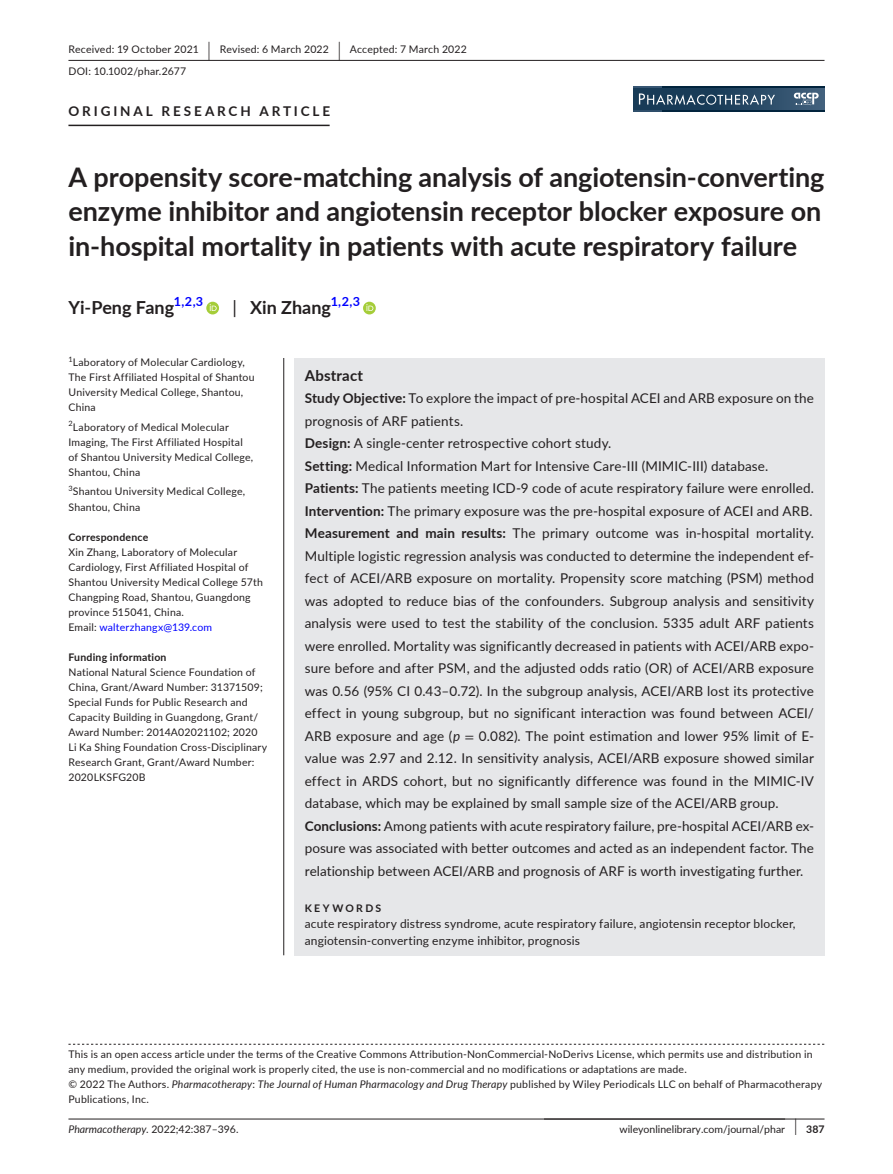
<style>
.page{position:relative;width:893px;height:1174px;background:#fff}
.page>*{position:absolute;margin:0;border:0;box-sizing:border-box;transform-origin:0 0}
.t1{font:700 27px/34.5px "Lato";letter-spacing:-.005em;color:#231f20;text-align:justify}
.t2{font:700 18px "Lato";letter-spacing:-.005em;color:#231f20}
.t3{font:700 15px "Lato";letter-spacing:.015em;color:#231f20}
.t4{font:13.5px/22.5px "Lato";letter-spacing:.01em;color:#231f20}
.t5{font:700 13.5px "Lato";letter-spacing:.215em;color:#231f20}
.t6{font:700 12.6px "Lato";color:#00f}
.t7{font:12px/16.5px "Lato";letter-spacing:.015em;color:#231f20}
.t8{font:10.5px/15px "Lato";letter-spacing:.02em;color:#231f20}
.t9{font:10.5px "Lato";color:#231f20}
.t10{font:italic 10.5px "Lato";color:#231f20}
.t11{font:700 10.5px "Lato";letter-spacing:.02em;color:#231f20}
.t12{font:700 10.5px "Lato";letter-spacing:.22em;color:#231f20}
.t13{font:7.35px "Lato";color:#231f20}
.s1{font-size:19.65px}
.s2{font-weight:400}
.s3{color:#00f}
.s4{font-weight:700}
.s5{font-style:italic}
.s6{font-family:"STIX"}
.s7{font-style:normal}
.s8{font-size:17.4px}
</style>
<div class="page">
<hr style="left:68px;top:1118px;width:756px;height:1px;background:#231f20">
<svg style="left:662px;top:86px;width:162px;height:26px"></svg>
<svg style="left:633px;top:86px;width:29px;height:26px"></svg>
<div style="left:633px;top:89px;width:191px;height:20px;background:linear-gradient(to right,#0d314d,#3b5a76)"></div>
<svg style="left:639px;top:93px;width:136px;height:12px;background:#536d82"></svg>
<svg style="left:794px;top:93px;width:25px;height:12px"></svg>
<hr style="left:68px;top:60px;width:756px;height:1px;background:#231f20">
<hr style="left:68px;top:125px;width:262px;height:1px;background:#231f20">
<svg style="left:206px;top:302px;width:13px;height:12px"></svg>
<svg style="left:210px;top:304px;width:7px;height:7px"></svg>
<svg style="left:363px;top:302px;width:13px;height:12px"></svg>
<svg style="left:366px;top:304px;width:7px;height:7px"></svg>
<div style="left:294px;top:358px;width:530px;height:597px;background:#e6e7e9"></div>
<hr style="left:283px;top:358px;width:1px;height:597px;background:#231f20">
<svg style="left:68px;top:1043px;width:756px;height:1px"></svg>
<p class="t8" style="left:68px;top:38px;width:400px;line-height:21.8px">Received: 19 October 2021 <span class="s1">|</span> Revised: 6 March 2022 <span class="s1">|</span> Accepted: 7 March 2022<br>DOI: 10.1002/phar.2677</p>
<p class="t5" style="left:68px;top:101px;width:263px">ORIGINAL RESEARCH ARTICLE</p>
<h1 class="t1" style="left:68px;top:159px;width:757px">A propensity score-matching analysis of angiotensin-converting enzyme inhibitor and angiotensin receptor blocker exposure on in-hospital mortality in patients with acute respiratory failure</h1>
<h2 class="t2" style="left:68px;top:295px;width:107px">Yi-Peng Fang</h2>
<p class="t6" style="left:174px;top:292px;width:31px">1,2,3</p>
<h2 class="t2" style="left:233px;top:295px;width:100px"><span class="s2">|</span> Xin Zhang</h2>
<p class="t6" style="left:331px;top:292px;width:31px">1,2,3</p>
<p class="t13" style="left:68px;top:354px;width:6px">1</p>
<p class="t8" style="left:68px;top:355px;width:188px;text-indent:4px">Laboratory of Molecular Cardiology,<br>The First Affiliated Hospital of Shantou<br>University Medical College, Shantou,<br>China</p>
<p class="t8" style="left:68px;top:419px;width:186px"><sup>2</sup>Laboratory of Medical Molecular<br>Imaging, The First Affiliated Hospital of Shantou University Medical College,<br>Shantou, China</p>
<p class="t8" style="left:68px;top:484px;width:178px"><sup>3</sup>Shantou University Medical College,<br>Shantou, China</p>
<p class="t11" style="left:68px;top:529px;width:81px">Correspondence</p>
<p class="t8" style="left:68px;top:544px;width:196px">Xin Zhang, Laboratory of Molecular Cardiology, First Affiliated Hospital of Shantou University Medical College 57th Changping Road, Shantou, Guangdong province 515041, China.<br>Email: <span class="s3">walterzhangx@139.com</span></p>
<p class="t11" style="left:68px;top:649px;width:100px">Funding information</p>
<p class="t8" style="left:68px;top:664px;width:200px">National Natural Science Foundation of China, Grant/Award Number: 31371509; Special Funds for Public Research and Capacity Building in Guangdong, Grant/ Award Number: 2014A02021102; 2020<br>Li Ka Shing Foundation Cross-Disciplinary Research Grant, Grant/Award Number:<br>2020LKSFG20B</p>
<p class="t3" style="left:305px;top:364px;width:60px">Abstract</p>
<p class="t4" style="left:305px;top:386px;width:511px"><span class="s4">Study Objective:</span> To explore the impact of pre-hospital ACEI and ARB exposure on the prognosis of ARF patients.<br><span class="s4">Design:</span> A single-center retrospective cohort study.<br><span class="s4">Setting:</span> Medical Information Mart for Intensive Care-III (MIMIC-III) database.<br><span class="s4">Patients:</span> The patients meeting ICD-9 code of acute respiratory failure were enrolled.<br><span class="s4">Intervention:</span> The primary exposure was the pre-hospital exposure of ACEI and ARB.<br><span class="s4">Measurement and main results:</span> The primary outcome was in-hospital mortality.<br>Multiple logistic regression analysis was conducted to determine the independent ef&shy;fect of ACEI/ARB exposure on mortality. Propensity score matching (PSM) method was adopted to reduce bias of the confounders. Subgroup analysis and sensitivity analysis were used to test the stability of the conclusion. 5335 adult ARF patients were enrolled. Mortality was significantly decreased in patients with ACEI/ARB expo&shy;sure before and after PSM, and the adjusted odds ratio (OR) of ACEI/ARB exposure was 0.56 (95% CI 0.43–0.72). In the subgroup analysis, ACEI/ARB lost its protective effect in young subgroup, but no significant interaction was found between ACEI/ ARB exposure and age (<span class="s5">p</span> <span class="s6">=</span> 0.082). The point estimation and lower 95% limit of E&shy;value was 2.97 and 2.12. In sensitivity analysis, ACEI/ARB exposure showed similar effect in ARDS cohort, but no significantly difference was found in the MIMIC-IV database, which may be explained by small sample size of the ACEI/ARB group.<br><span class="s4">Conclusions:</span> Among patients with acute respiratory failure, pre-hospital ACEI/ARB ex&shy;posure was associated with better outcomes and acted as an independent factor. The relationship between ACEI/ARB and prognosis of ARF is worth investigating further.</p>
<p class="t12" style="left:305px;top:900px;width:78px">KEYWORDS</p>
<p class="t7" style="left:305px;top:915px;width:492px">acute respiratory distress syndrome, acute respiratory failure, angiotensin receptor blocker, angiotensin-converting enzyme inhibitor, prognosis</p>
<p class="t8" style="left:68px;top:1046px;width:755px">This is an open access article under the terms of the Creative Commons Attribution-NonCommercial-NoDerivs License, which permits use and distribution in any medium, provided the original work is properly cited, the use is non-commercial and no modifications or adaptations are made.<br>© 2022 The Authors. <span class="s5">Pharmacotherapy</span>: <span class="s5">The Journal of Human Pharmacology and Drug Therapy</span> published by Wiley Periodicals LLC on behalf of Pharmacotherapy Publications, Inc.</p>
<p class="t10" style="left:68px;top:1121px;width:172px">Pharmacotherapy. <span class="s7">2022;42:387–396.</span></p>
<p class="t9" style="left:619px;top:1121px;width:207px">wileyonlinelibrary.com/journal/phar <span class="s8">|</span> <span class="s4">387</span></p>
</div>
